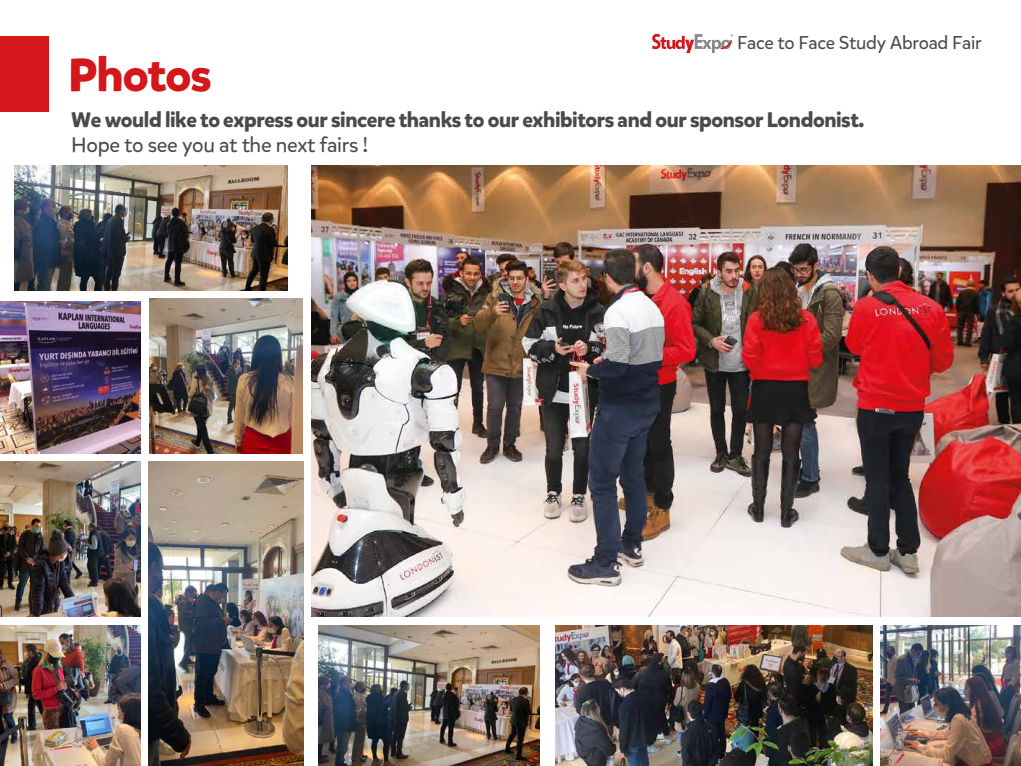
<style>
.page{position:relative;width:1021px;height:766px;background:#fff}
.page>*{position:absolute;margin:0;border:0;box-sizing:border-box;transform-origin:0 0}
.t1{font:700 46.3px "Mikado";letter-spacing:-.02em;color:#d5161b}
.t2{font:700 20.9px "Mikado";letter-spacing:-.02em;color:#4a4a49}
.t3{font:20.9px "Mikado";letter-spacing:-.02em;color:#4a4a49}
.t4{font:18.5px "Mikado";letter-spacing:-.02em;color:#4a4a49}
</style>
<div class="page">
<div style="left:0;top:36px;width:48px;height:75px;background:#d5161b"></div>
<img style="left:311px;top:166px;width:709px;height:450px">
<img style="left:880px;top:625px;width:140px;height:140px">
<img style="left:0;top:462px;width:140px;height:154px">
<img style="left:0;top:301px;width:140px;height:152px">
<img style="left:149px;top:299px;width:153px;height:154px">
<img style="left:0;top:625px;width:140px;height:140px">
<img style="left:14px;top:166px;width:274px;height:124px">
<img style="left:148px;top:462px;width:155px;height:303px">
<img style="left:555px;top:625px;width:317px;height:140px">
<img style="left:319px;top:625px;width:220px;height:140px">
<svg style="left:652px;top:34px;width:81px;height:19px"></svg>
<h1 class="t1" style="left:68px;top:46px;width:145px">Photos</h1>
<p class="t4" style="left:737px;top:31px;width:246px">Face to Face Study Abroad Fair</p>
<p class="t2" style="left:71px;top:107px;width:794px">We would like to express our sincere thanks to our exhibitors and our sponsor Londonist.</p>
<p class="t3" style="left:71px;top:132px;width:298px">Hope to see you at the next fairs !</p>
</div>
